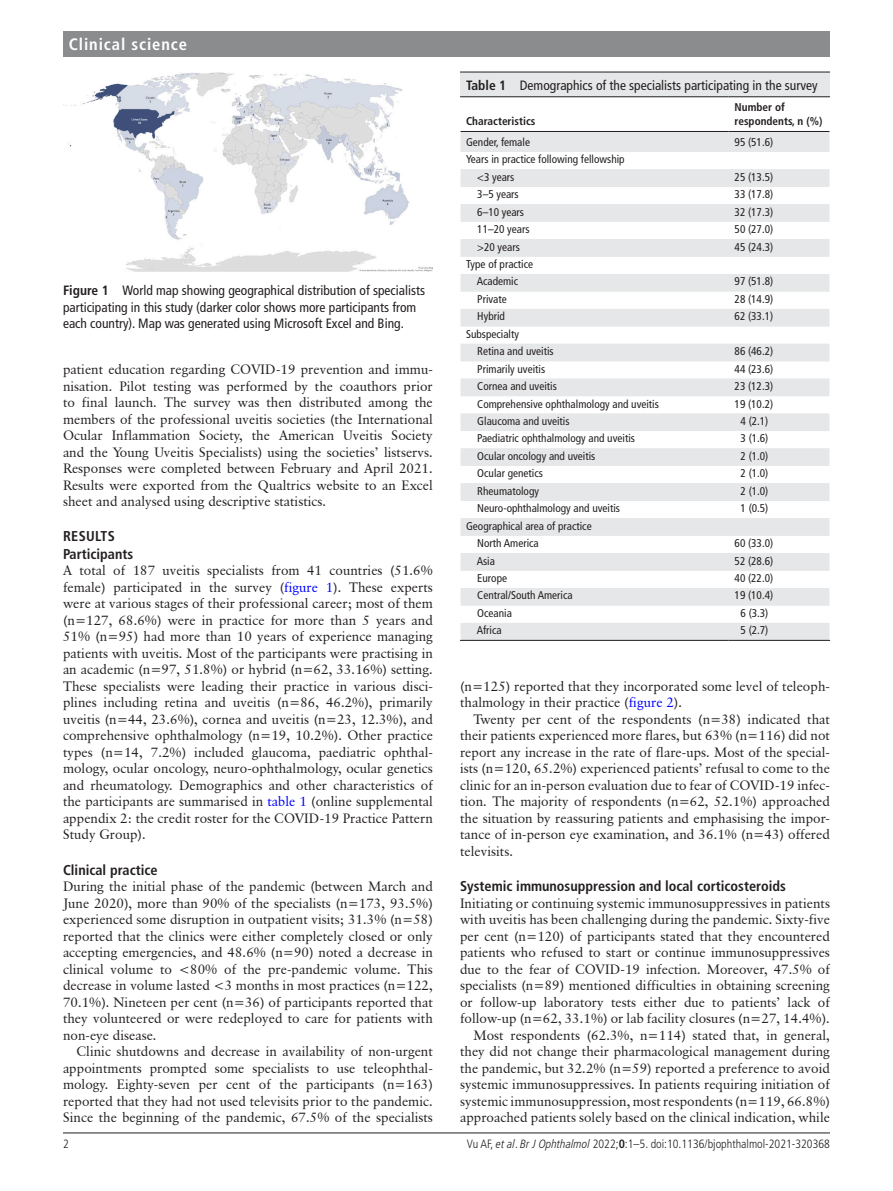
<style>
.page{position:relative;width:893px;height:1191px;background:#fff}
.page>*{position:absolute;margin:0;border:0;box-sizing:border-box;transform-origin:0 0}
.t1{font:700 condensed 16.5px "Frutiger LT Pro";letter-spacing:.055em;color:#fff}
.t2{font:700 condensed 14.25px/17.2px "Frutiger LT Pro";color:#231f20}
.t3{font:13.5px/16.5px "Classical Garamond BT";color:#231f20;text-align:justify}
.t4{font:condensed 13.5px/16.5px "Frutiger LT Pro";color:#231f20}
.t5{font:300 condensed 12px "Frutiger LT Pro";color:#231f20}
.t6{font:condensed 11.25px/17.4px "Frutiger LT Pro";color:#231f20}
.t7{font:700 condensed 11.25px/14.2px "Frutiger LT Pro";color:#231f20}
.s1{font-weight:700}
.s2{color:#00f}
.s3{font-style:italic}
</style>
<div class="page">
<hr style="left:63px;top:1132px;width:767px;height:1px;background:#231f20">
<div style="left:63px;top:31px;width:767px;height:25px;background:#8a8c8e"></div>
<img style="left:63px;top:72px;width:370px;height:199px">
<div style="left:460px;top:72px;width:370px;height:568px;background:#e6e7e8"></div>
<hr style="left:460px;top:72px;width:370px;height:1px;background:#231f20">
<div style="left:461px;top:97px;width:369px;height:34px;background:#fff"></div>
<svg style="left:461px;top:132px;width:369px;height:508px"></svg>
<hr style="left:460px;top:96px;width:269px;height:1px;background:#231f20">
<hr style="left:460px;top:131px;width:269px;height:1px;background:#231f20">
<hr style="left:729px;top:96px;width:101px;height:1px;background:#231f20">
<hr style="left:729px;top:131px;width:101px;height:1px;background:#231f20">
<hr style="left:460px;top:640px;width:269px;height:1px;background:#231f20">
<hr style="left:729px;top:640px;width:101px;height:1px;background:#231f20">
<hr style="left:460px;top:97px;width:1px;height:34px;background:#fff">
<svg style="left:460px;top:131px;width:1px;height:508px"></svg>
<p class="t1" style="left:69px;top:34px;width:120px">Clinical science</p>
<p class="t4" style="left:63px;top:282px;width:364px"><span class="s1">Figure 1</span> World map showing geographical distribution of specialists participating in this study (darker color shows more participants from each country). Map was generated using Microsoft Excel and Bing.</p>
<p class="t3" style="left:63px;top:361px;width:371px">patient education regarding COVID-19 prevention and immu&shy;nisation. Pilot testing was performed by the coauthors prior to final launch. The survey was then distributed among the members of the professional uveitis societies (the International Ocular Inflammation Society, the American Uveitis Society and the Young Uveitis Specialists) using the societies’ listservs.<br>Responses were completed between February and April 2021.<br>Results were exported from the Qualtrics website to an Excel sheet and analysed using descriptive statistics.</p>
<p class="t2" style="left:63px;top:528px;width:72px">RESULTS<br>Participants</p>
<p class="t3" style="left:63px;top:562px;width:371px">A total of 187 uveitis specialists from 41 countries (51.6% female) participated in the survey (<span class="s2">figure 1</span>). These experts were at various stages of their professional career; most of them (n=127, 68.6%) were in practice for more than 5 years and 51% (n=95) had more than 10 years of experience managing patients with uveitis. Most of the participants were practising in an academic (n=97, 51.8%) or hybrid (n=62, 33.16%) setting.<br>These specialists were leading their practice in various disci&shy;plines including retina and uveitis (n=86, 46.2%), primarily uveitis (n=44, 23.6%), cornea and uveitis (n=23, 12.3%), and comprehensive ophthalmology (n=19, 10.2%). Other practice types (n=14, 7.2%) included glaucoma, paediatric ophthal&shy;mology, ocular oncology, neuro-ophthalmology, ocular genetics and rheumatology. Demographics and other characteristics of the participants are summarised in <span class="s2">table 1</span> (online supplemental appendix 2: the credit roster for the COVID-19 Practice Pattern Study Group).</p>
<p class="t2" style="left:63px;top:861px;width:96px">Clinical practice</p>
<p class="t3" style="left:63px;top:878px;width:371px">During the initial phase of the pandemic (between March and June 2020), more than 90% of the specialists (n=173, 93.5%) experienced some disruption in outpatient visits; 31.3% (n=58) reported that the clinics were either completely closed or only accepting emergencies, and 48.6% (n=90) noted a decrease in clinical volume to &lt;80% of the pre-pandemic volume. This decrease in volume lasted &lt;3 months in most practices (n=122, 70.1%). Nineteen per cent (n=36) of participants reported that they volunteered or were redeployed to care for patients with non-eye disease.</p>
<p class="t3" style="left:63px;top:1043px;width:371px;text-indent:14px">Clinic shutdowns and decrease in availability of non-urgent appointments prompted some specialists to use teleophthal&shy;mology. Eighty-seven per cent of the participants (n=163) reported that they had not used televisits prior to the pandemic.<br>Since the beginning of the pandemic, 67.5% of the specialists</p>
<p class="t4" style="left:466px;top:78px;width:353px"><span class="s1">Table 1</span> Demographics of the specialists participating in the survey</p>
<p class="t7" style="left:466px;top:114px;width:71px">Characteristics</p>
<p class="t7" style="left:735px;top:100px;width:89px">Number of respondents, n (%)</p>
<p class="t6" style="left:466px;top:133px;width:65px">Gender, female</p>
<p class="t6" style="left:735px;top:133px;width:40px">95 (51.6)</p>
<p class="t6" style="left:477px;top:151px;width:149px;text-indent:-11px">Years in practice following fellowship &lt;3 years</p>
<p class="t6" style="left:735px;top:168px;width:40px">25 (13.5)</p>
<p class="t6" style="left:477px;top:186px;width:43px">3–5 years</p>
<p class="t6" style="left:735px;top:186px;width:40px">33 (17.8)</p>
<p class="t6" style="left:477px;top:203px;width:48px">6–10 years</p>
<p class="t6" style="left:735px;top:203px;width:40px">32 (17.3)</p>
<p class="t6" style="left:477px;top:221px;width:54px">11–20 years</p>
<p class="t6" style="left:735px;top:221px;width:40px">50 (27.0)</p>
<p class="t6" style="left:477px;top:238px;width:44px">&gt;20 years</p>
<p class="t6" style="left:735px;top:238px;width:40px">45 (24.3)</p>
<p class="t6" style="left:466px;top:255px;width:69px;text-align:center">Type of practice<br>Academic</p>
<p class="t6" style="left:735px;top:273px;width:40px">97 (51.8)</p>
<p class="t6" style="left:477px;top:290px;width:31px">Private</p>
<p class="t6" style="left:735px;top:290px;width:40px">28 (14.9)</p>
<p class="t6" style="left:477px;top:308px;width:29px">Hybrid</p>
<p class="t6" style="left:735px;top:308px;width:40px">62 (33.1)</p>
<p class="t6" style="left:477px;top:325px;width:78px;text-indent:-11px">Subspecialty<br>Retina and uveitis</p>
<p class="t6" style="left:735px;top:343px;width:40px">86 (46.2)</p>
<p class="t6" style="left:477px;top:360px;width:69px">Primarily uveitis</p>
<p class="t6" style="left:735px;top:360px;width:40px">44 (23.6)</p>
<p class="t6" style="left:477px;top:377px;width:81px">Cornea and uveitis</p>
<p class="t6" style="left:735px;top:377px;width:40px">23 (12.3)</p>
<p class="t6" style="left:477px;top:395px;width:183px">Comprehensive ophthalmology and uveitis</p>
<p class="t6" style="left:735px;top:395px;width:40px">19 (10.2)</p>
<p class="t6" style="left:477px;top:412px;width:94px">Glaucoma and uveitis</p>
<p class="t6" style="left:741px;top:412px;width:29px">4 (2.1)</p>
<p class="t6" style="left:477px;top:430px;width:159px">Paediatric ophthalmology and uveitis</p>
<p class="t6" style="left:741px;top:430px;width:29px">3 (1.6)</p>
<p class="t6" style="left:477px;top:447px;width:120px">Ocular oncology and uveitis</p>
<p class="t6" style="left:741px;top:447px;width:29px">2 (1.0)</p>
<p class="t6" style="left:477px;top:465px;width:67px">Ocular genetics</p>
<p class="t6" style="left:741px;top:465px;width:29px">2 (1.0)</p>
<p class="t6" style="left:477px;top:482px;width:63px">Rheumatology</p>
<p class="t6" style="left:741px;top:482px;width:29px">2 (1.0)</p>
<p class="t6" style="left:477px;top:500px;width:144px">Neuro-ophthalmology and uveitis</p>
<p class="t6" style="left:741px;top:500px;width:29px">1 (0.5)</p>
<p class="t6" style="left:477px;top:517px;width:116px;text-indent:-11px">Geographical area of practice<br>North America</p>
<p class="t6" style="left:735px;top:534px;width:40px">60 (33.0)</p>
<p class="t6" style="left:477px;top:552px;width:20px">Asia</p>
<p class="t6" style="left:735px;top:552px;width:40px">52 (28.6)</p>
<p class="t6" style="left:477px;top:569px;width:31px">Europe</p>
<p class="t6" style="left:735px;top:569px;width:40px">40 (22.0)</p>
<p class="t6" style="left:477px;top:587px;width:97px">Central/South America</p>
<p class="t6" style="left:735px;top:587px;width:40px">19 (10.4)</p>
<p class="t6" style="left:477px;top:604px;width:36px">Oceania</p>
<p class="t6" style="left:741px;top:604px;width:29px">6 (3.3)</p>
<p class="t6" style="left:477px;top:622px;width:26px">Africa</p>
<p class="t6" style="left:741px;top:622px;width:29px">5 (2.7)</p>
<p class="t3" style="left:460px;top:677px;width:371px">(n=125) reported that they incorporated some level of teleoph&shy;thalmology in their practice (<span class="s2">figure 2</span>).</p>
<p class="t3" style="left:460px;top:710px;width:371px;text-indent:14px">Twenty per cent of the respondents (n=38) indicated that their patients experienced more flares, but 63% (n=116) did not report any increase in the rate of flare-ups. Most of the special&shy;ists (n=120, 65.2%) experienced patients’ refusal to come to the clinic for an in-person evaluation due to fear of COVID-19 infec&shy;tion. The majority of respondents (n=62, 52.1%) approached the situation by reassuring patients and emphasising the impor&shy;tance of in-person eye examination, and 36.1% (n=43) offered televisits.</p>
<p class="t2" style="left:460px;top:877px;width:327px">Systemic immunosuppression and local corticosteroids</p>
<p class="t3" style="left:460px;top:894px;width:371px;text-align:right">Initiating or continuing systemic immunosuppressives in patients with uveitis has been challenging during the pandemic. Sixty-five per cent (n=120) of participants stated that they encountered patients who refused to start or continue immunosuppressives due to the fear of COVID-19 infection. Moreover, 47.5% of specialists (n=89) mentioned difficulties in obtaining screening or follow-up laboratory tests either due to patients’ lack of follow-up (n=62, 33.1%) or lab facility closures (n=27, 14.4%).<br>Most respondents (62.3%, n=114) stated that, in general, they did not change their pharmacological management during the pandemic, but 32.2% (n=59) reported a preference to avoid systemic immunosuppressives. In patients requiring initiation of systemic immunosuppression, most respondents (n=119, 66.8%) approached patients solely based on the clinical indication, while</p>
<p class="t5" style="left:63px;top:1136px;width:7px">2</p>
<p class="t5" style="left:467px;top:1136px;width:364px">Vu AF, <span class="s3">et al</span>. <span class="s3">Br J Ophthalmol</span> 2022;<span class="s1">0</span>:1–5. doi:10.1136/bjophthalmol-2021-320368</p>
</div>
